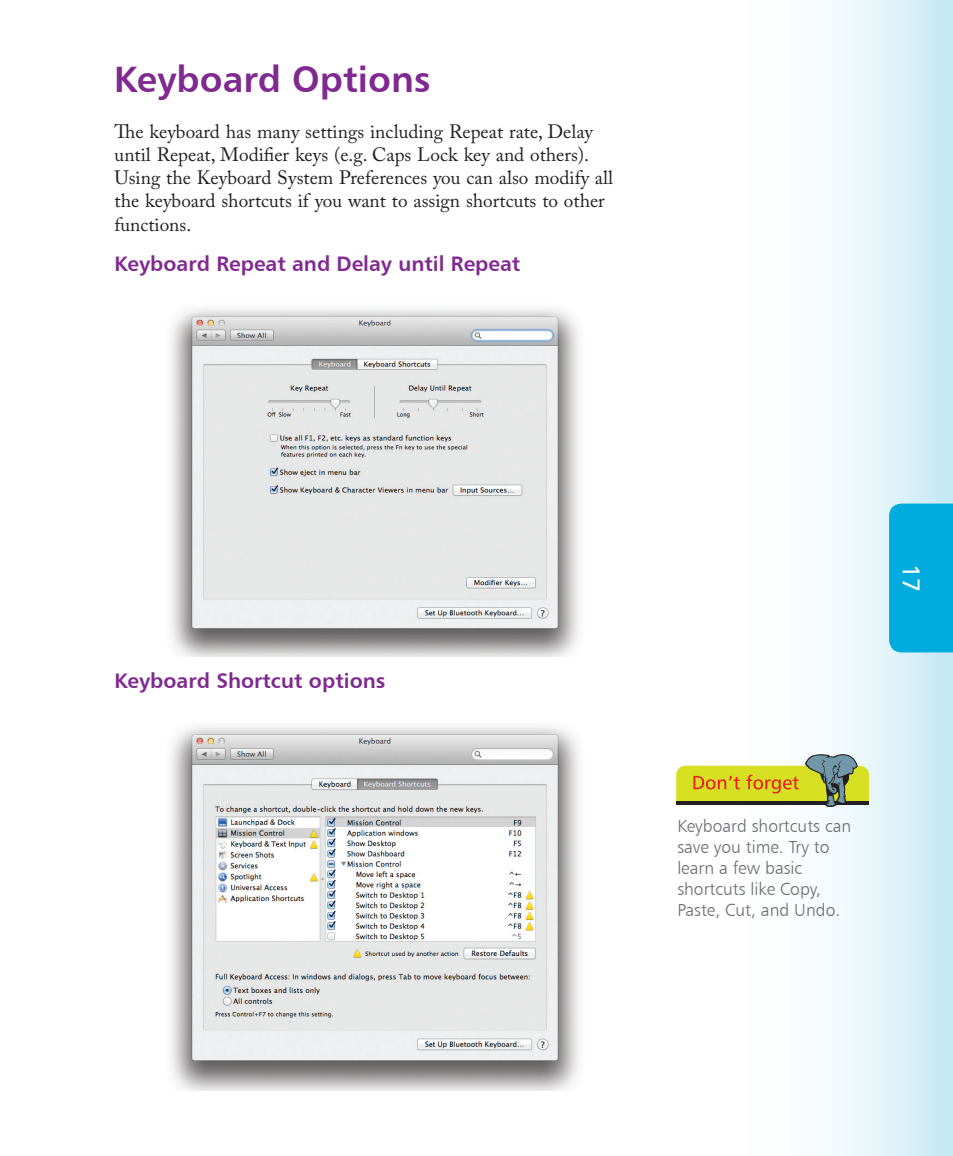
<style>
.page{position:relative;width:953px;height:1156px;background:#fff}
.page>*{position:absolute;margin:0;border:0;box-sizing:border-box;transform-origin:0 0}
.Heading{font:36.75px "Humanist 777 BT Bold B";color:#802990}
.t1{font:24.5px "Humanist 777 BT Roman B";color:#fff}
.Heading_2{font:21px "Humanist 777 BT Bold B";color:#802990}
.Body_text{font:19.25px/23.1px "Adobe Caslon Pro";color:#231f20}
.Icontext{font:17.5px/21px "Humanist 777 BT Light B";color:#6c6d70}
</style>
<div class="page">
<svg style="left:826px;top:0;width:126px;height:1156px"></svg>
<div style="left:889px;top:504px;width:63px;height:148px;background:#00acdd"></div>
<img style="left:170px;top:308px;width:409px;height:349px">
<img style="left:170px;top:726px;width:409px;height:364px">
<svg style="left:676px;top:754px;width:193px;height:53px"></svg>
<p class="Heading" style="left:114px;top:56px;width:318px">Keyboard Options</p>
<p class="Body_text" style="left:115px;top:120px;width:500px">The keyboard has many settings including Repeat rate, Delay until Repeat, Modifier keys (e.g. Caps Lock key and others).<br>Using the Keyboard System Preferences you can also modify all the keyboard shortcuts if you want to assign shortcuts to other functions.</p>
<p class="Heading_2" style="left:115px;top:250px;width:407px">Keyboard Repeat and Delay until Repeat</p>
<p class="Heading_2" style="left:115px;top:667px;width:272px">Keyboard Shortcut options</p>
<p class="t1" style="left:926px;top:564px;width:30px;rotate:90deg">17</p>
<p class="Icontext" style="left:677px;top:815px;width:175px">Keyboard shortcuts can save you time. Try to learn a few basic shortcuts like Copy,<br>Paste, Cut, and Undo.</p>
</div>
